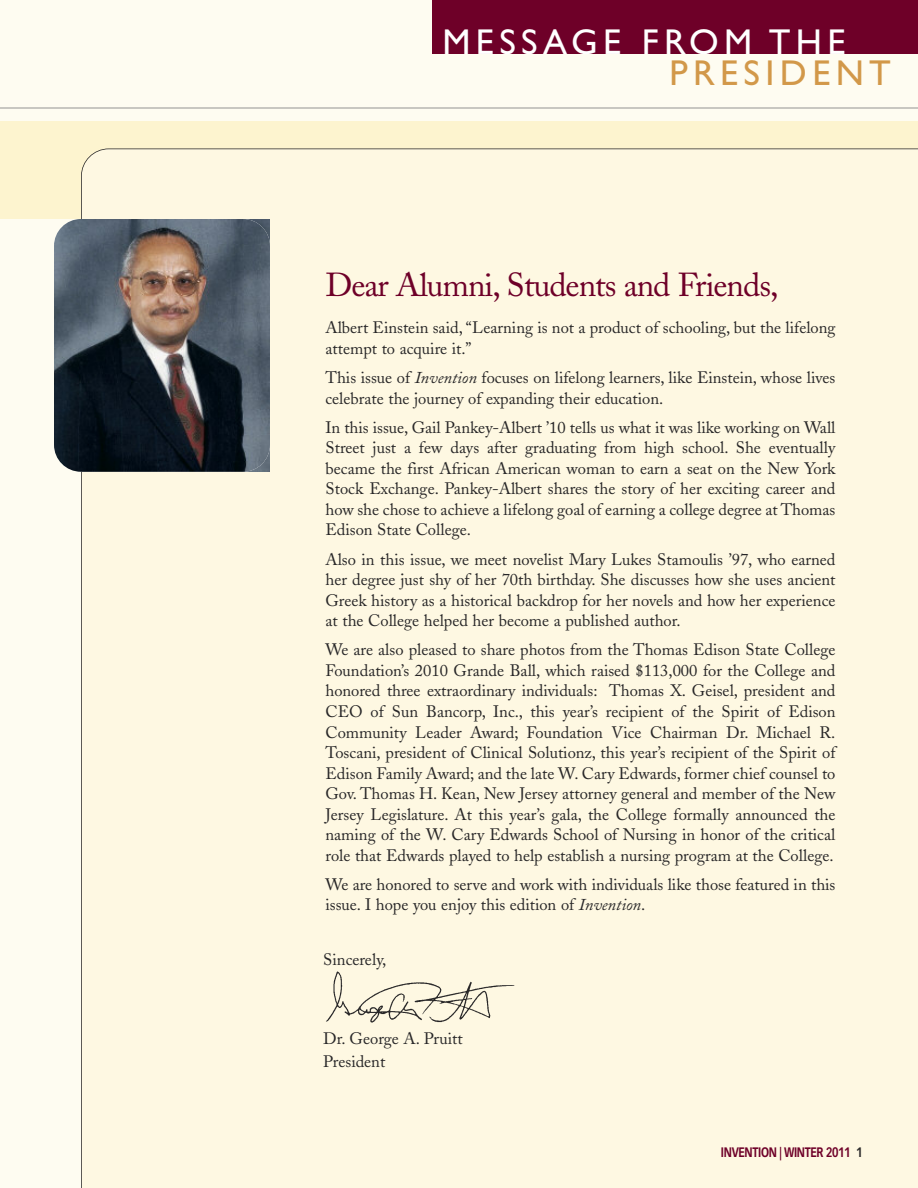
<style>
.page{position:relative;width:918px;height:1188px;background:#fff}
.page>*{position:absolute;margin:0;border:0;box-sizing:border-box;transform-origin:0 0}
.t1{font:36px "Gill Sans";letter-spacing:.15em;color:#fff}
.t2{font:36px "Gill Sans";letter-spacing:.15em;color:#d29849}
.t3{font:33px "Adobe Caslon";letter-spacing:-.03em;color:#6e0028}
.t4{font:16.5px/20.5px "Adobe Caslon";color:#272627}
.t5{font:700 13.5px "Vectora LH";letter-spacing:-.03em;color:#6e0028;scale:.8 1}
.s1{font-style:italic}
.s2{color:#272627}
</style>
<div class="page">
<div style="left:0;top:54px;width:918px;height:1134px;background:#fefcf1"></div>
<div style="left:0;top:0;width:918px;height:164px;background:#fefcf1"></div>
<div style="left:0;top:122px;width:918px;height:97px;background:#fdf4cf"></div>
<div style="left:81px;top:148px;width:837px;height:1040px;background:#fef8e2"></div>
<img style="left:54px;top:219px;width:216px;height:253px;border-radius:27px">
<hr style="left:0;top:108px;width:918px;height:1px;background:#939393">
<div style="left:432px;top:0;width:486px;height:54px;background:#6e0028"></div>
<img style="left:324px;top:971px;width:192px;height:53px">
<h1 class="t1" style="left:442px;top:21px;width:405px">MESSAGE FROM THE</h1>
<h1 class="t2" style="left:669px;top:52px;width:223px">PRESIDENT</h1>
<h2 class="t3" style="left:326px;top:272px;width:454px">Dear Alumni, Students and Friends,</h2>
<p class="t4" style="left:326px;top:319px;width:512px">Albert Einstein said, “Learning is not a product of schooling, but the lifelong attempt to acquire it.”</p>
<p class="t4" style="left:326px;top:369px;width:512px">This issue of <span class="s1">Invention</span> focuses on lifelong learners, like Einstein, whose lives celebrate the journey of expanding their education.</p>
<p class="t4" style="left:326px;top:419px;width:512px;text-align:justify">In this issue, Gail Pankey-Albert ’10 tells us what it was like working on Wall Street just a few days after graduating from high school. She eventually became the first African American woman to earn a seat on the New York Stock Exchange. Pankey-Albert shares the story of her exciting career and how she chose to achieve a lifelong goal of earning a college degree at Thomas Edison State College.</p>
<p class="t4" style="left:326px;top:551px;width:512px;text-align:justify">Also in this issue, we meet novelist Mary Lukes Stamoulis ’97, who earned her degree just shy of her 70th birthday. She discusses how she uses ancient Greek history as a historical backdrop for her novels and how her experience at the College helped her become a published author.</p>
<p class="t4" style="left:326px;top:642px;width:512px;text-align:justify">We are also pleased to share photos from the Thomas Edison State College Foundation’s 2010 Grande Ball, which raised $113,000 for the College and honored three extraordinary individuals: Thomas X. Geisel, president and CEO of Sun Bancorp, Inc., this year’s recipient of the Spirit of Edison Community Leader Award; Foundation Vice Chairman Dr. Michael R.<br>Toscani, president of Clinical Solutionz, this year’s recipient of the Spirit of Edison Family Award; and the late W. Cary Edwards, former chief counsel to Gov. Thomas H. Kean, New Jersey attorney general and member of the New Jersey Legislature. At this year’s gala, the College formally announced the naming of the W. Cary Edwards School of Nursing in honor of the critical role that Edwards played to help establish a nursing program at the College.</p>
<p class="t4" style="left:326px;top:876px;width:511px">We are honored to serve and work with individuals like those featured in this issue. I hope you enjoy this edition of <span class="s1">Invention</span>.</p>
<p class="t4" style="left:323px;top:952px;width:65px">Sincerely,</p>
<p class="t4" style="left:323px;top:1029px;width:141px;line-height:22.5px">Dr. George A. Pruitt<br>President</p>
<p class="t5" style="left:721px;top:1146px;width:178px">INVENTION | WINTER 2011 <span class="s2">1</span></p>
</div>
